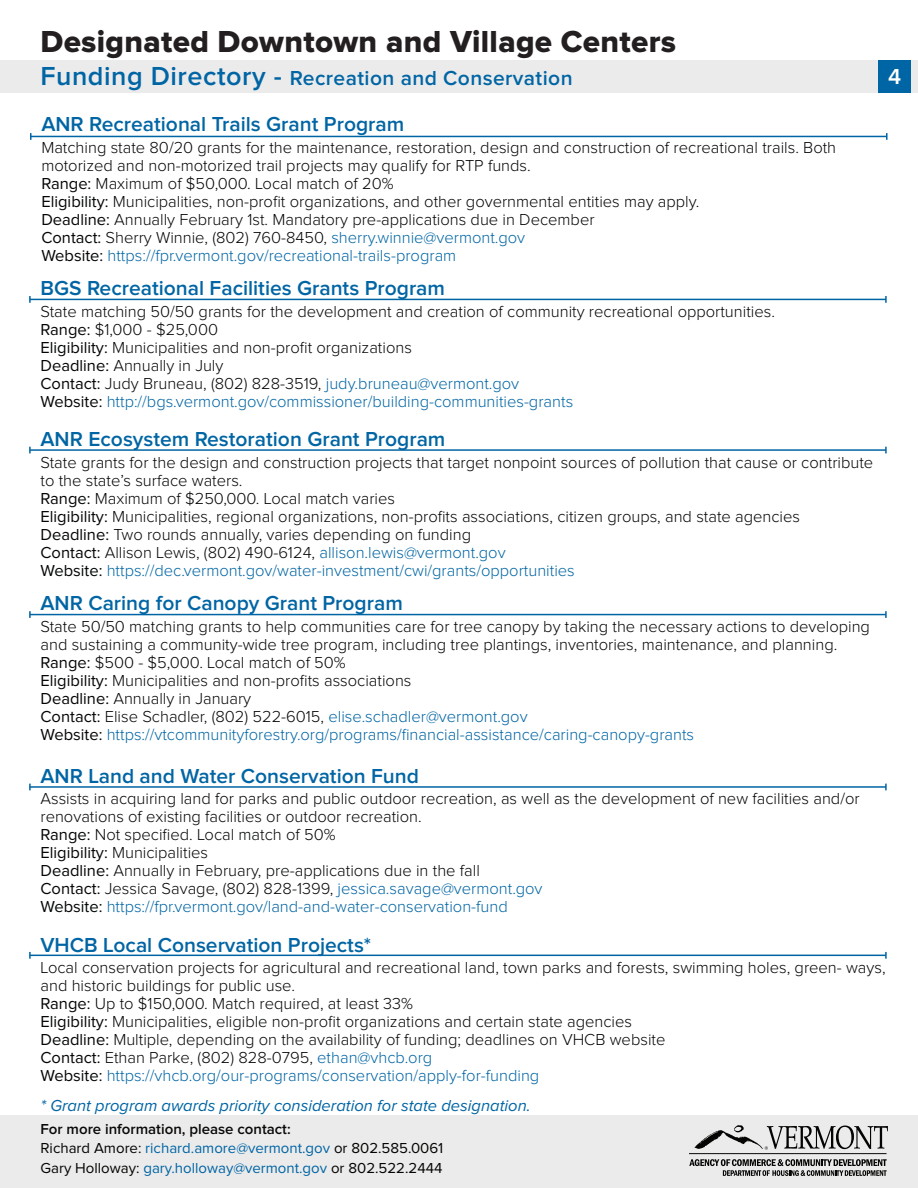
<style>
.page{position:relative;width:918px;height:1188px;background:#fff}
.page>*{position:absolute;margin:0;border:0;box-sizing:border-box;transform-origin:0 0}
.t1{font:31.5px "Proxima Nova Extrabld";letter-spacing:.01em;color:#231f20}
.t2{font:600 22.5px "Proxima Nova";color:#fff}
.Body_1{font:600 21px "Proxima Nova";color:#0065a4}
.Body_1-2{font:600 21px "Proxima Nova";letter-spacing:.02em;color:#0065a4}
.Main_Body{font:300 16.5px/18px "Proxima Nova";color:#040606}
.Main_Body-2{font:300 16.5px "Proxima Nova";color:#0065a4}
.Body_1-3{font:italic 16.5px "Proxima Nova";color:#0065a4}
.t3{font:15px "Proxima Nova";color:#040503}
.t4{font:600 15px "Proxima Nova";color:#070a07}
.s1{font-size:27px}
.s2{font-weight:400}
.s3{color:#0065a4}
.s4{font-weight:400;color:#040606}
</style>
<div class="page">
<div style="left:0;top:61px;width:918px;height:32px;background:#ecebeb"></div>
<div style="left:0;top:1116px;width:918px;height:72px;background:#ecebeb"></div>
<hr style="left:30px;top:449px;width:856px;height:2px;background:#0065a4">
<svg style="left:29px;top:447px;width:2px;height:6px"></svg>
<svg style="left:885px;top:447px;width:2px;height:6px"></svg>
<hr style="left:30px;top:299px;width:856px;height:1px;background:#0065a4">
<svg style="left:29px;top:296px;width:2px;height:7px"></svg>
<svg style="left:885px;top:296px;width:2px;height:7px"></svg>
<hr style="left:30px;top:614px;width:856px;height:1px;background:#0065a4">
<svg style="left:29px;top:611px;width:2px;height:7px"></svg>
<svg style="left:885px;top:611px;width:2px;height:7px"></svg>
<svg style="left:694px;top:1125px;width:194px;height:25px"></svg>
<hr style="left:689px;top:1153px;width:198px;height:1px;background:#040503">
<svg style="left:689px;top:1159px;width:198px;height:17px"></svg>
<hr style="left:31px;top:136px;width:856px;height:1px;background:#0065a4">
<svg style="left:30px;top:133px;width:2px;height:7px"></svg>
<svg style="left:886px;top:133px;width:2px;height:7px"></svg>
<hr style="left:30px;top:786px;width:856px;height:2px;background:#0065a4">
<svg style="left:29px;top:784px;width:2px;height:6px"></svg>
<svg style="left:885px;top:784px;width:2px;height:6px"></svg>
<hr style="left:30px;top:955px;width:856px;height:1px;background:#0065a4">
<svg style="left:29px;top:952px;width:2px;height:7px"></svg>
<svg style="left:885px;top:952px;width:2px;height:7px"></svg>
<div style="left:878px;top:61px;width:32px;height:32px;background:#0065a4"></div>
<p class="t1" style="left:40px;top:27px;width:637px">Designated Downtown and Village Centers</p>
<p class="Body_1-2" style="left:40px;top:68px;width:534px"><span class="s1">Funding Directory -</span> Recreation and Conservation</p>
<p class="Body_1" style="left:41px;top:114px;width:365px">ANR Recreational Trails Grant Program</p>
<p class="Main_Body" style="left:41px;top:139px;width:796px">Matching state 80/20 grants for the maintenance, restoration, design and construction of recreational trails. Both motorized and non-motorized trail projects may qualify for RTP funds.</p>
<p class="Main_Body" style="left:41px;top:175px;width:354px"><span class="s2">Range:</span> Maximum of $50,000. Local match of 20%</p>
<p class="Main_Body" style="left:41px;top:193px;width:659px"><span class="s2">Eligibility:</span> Municipalities, non-profit organizations, and other governmental entities may apply.</p>
<p class="Main_Body" style="left:41px;top:211px;width:555px"><span class="s2">Deadline:</span> Annually February 1st. Mandatory pre-applications due in December</p>
<p class="Main_Body" style="left:41px;top:229px;width:485px"><span class="s2">Contact:</span> Sherry Winnie, (802) 760-8450, <span class="s3">sherry.winnie@vermont.gov</span></p>
<p class="Main_Body-2" style="left:41px;top:247px;width:416px"><span class="s4">Website:</span> https://fpr.vermont.gov/recreational-trails-program</p>
<p class="Body_1" style="left:40px;top:279px;width:406px">BGS Recreational Facilities Grants Program</p>
<p class="Main_Body" style="left:40px;top:303px;width:736px">State matching 50/50 grants for the development and creation of community recreational opportunities.</p>
<p class="Main_Body" style="left:40px;top:321px;width:179px"><span class="s2">Range:</span> $1,000 - $25,000</p>
<p class="Main_Body" style="left:40px;top:339px;width:373px"><span class="s2">Eligibility:</span> Municipalities and non-profit organizations</p>
<p class="Main_Body" style="left:40px;top:357px;width:184px"><span class="s2">Deadline:</span> Annually in July</p>
<p class="Main_Body" style="left:40px;top:375px;width:480px"><span class="s2">Contact:</span> Judy Bruneau, (802) 828-3519, <span class="s3">judy.bruneau@vermont.gov</span></p>
<p class="Main_Body-2" style="left:40px;top:394px;width:534px"><span class="s4">Website:</span> http://bgs.vermont.gov/commissioner/building-communities-grants</p>
<p class="Body_1" style="left:40px;top:430px;width:406px">ANR Ecosystem Restoration Grant Program</p>
<p class="Main_Body" style="left:40px;top:454px;width:834px">State grants for the design and construction projects that target nonpoint sources of pollution that cause or contribute to the state’s surface waters.</p>
<p class="Main_Body" style="left:40px;top:490px;width:356px"><span class="s2">Range:</span> Maximum of $250,000. Local match varies</p>
<p class="Main_Body" style="left:40px;top:508px;width:761px"><span class="s2">Eligibility:</span> Municipalities, regional organizations, non-profits associations, citizen groups, and state agencies</p>
<p class="Main_Body" style="left:40px;top:526px;width:432px"><span class="s2">Deadline:</span> Two rounds annually, varies depending on funding</p>
<p class="Main_Body" style="left:40px;top:544px;width:467px"><span class="s2">Contact:</span> Allison Lewis, (802) 490-6124, <span class="s3">allison.lewis@vermont.gov</span></p>
<p class="Main_Body-2" style="left:40px;top:563px;width:536px"><span class="s4">Website:</span> https://dec.vermont.gov/water-investment/cwi/grants/opportunities</p>
<p class="Body_1" style="left:40px;top:594px;width:364px">ANR Caring for Canopy Grant Program</p>
<p class="Main_Body" style="left:40px;top:618px;width:831px">State 50/50 matching grants to help communities care for tree canopy by taking the necessary actions to developing and sustaining a community-wide tree program, including tree plantings, inventories, maintenance, and planning.</p>
<p class="Main_Body" style="left:40px;top:654px;width:307px"><span class="s2">Range:</span> $500 - $5,000. Local match of 50%</p>
<p class="Main_Body" style="left:40px;top:672px;width:373px"><span class="s2">Eligibility:</span> Municipalities and non-profits associations</p>
<p class="Main_Body" style="left:40px;top:690px;width:212px"><span class="s2">Deadline:</span> Annually in January</p>
<p class="Main_Body" style="left:40px;top:708px;width:489px"><span class="s2">Contact:</span> Elise Schadler, (802) 522-6015, <span class="s3">elise.schadler@vermont.gov</span></p>
<p class="Main_Body-2" style="left:40px;top:727px;width:655px"><span class="s4">Website:</span> https://vtcommunityforestry.org/programs/financial-assistance/caring-canopy-grants</p>
<p class="t2" style="left:888px;top:66px;width:15px">4</p>
<p class="Body_1" style="left:40px;top:766px;width:380px">ANR Land and Water Conservation Fund</p>
<p class="Main_Body" style="left:40px;top:791px;width:821px">Assists in acquiring land for parks and public outdoor recreation, as well as the development of new facilities and/or renovations of existing facilities or outdoor recreation.</p>
<p class="Main_Body" style="left:40px;top:827px;width:297px"><span class="s2">Range:</span> Not specified. Local match of 50%</p>
<p class="Main_Body" style="left:40px;top:845px;width:169px"><span class="s2">Eligibility:</span> Municipalities</p>
<p class="Main_Body" style="left:40px;top:863px;width:441px"><span class="s2">Deadline:</span> Annually in February, pre-applications due in the fall</p>
<p class="Main_Body" style="left:40px;top:881px;width:504px"><span class="s2">Contact:</span> Jessica Savage, (802) 828-1399, <span class="s3">jessica.savage@vermont.gov</span></p>
<p class="Main_Body-2" style="left:40px;top:899px;width:469px"><span class="s4">Website:</span> https://fpr.vermont.gov/land-and-water-conservation-fund</p>
<p class="Body_1" style="left:40px;top:935px;width:332px">VHCB Local Conservation Projects*</p>
<p class="Main_Body" style="left:40px;top:959px;width:847px">Local conservation projects for agricultural and recreational land, town parks and forests, swimming holes, green- ways, and historic buildings for public use.</p>
<p class="Main_Body" style="left:40px;top:995px;width:374px"><span class="s2">Range:</span> Up to $150,000. Match required, at least 33%</p>
<p class="Main_Body" style="left:40px;top:1013px;width:593px"><span class="s2">Eligibility:</span> Municipalities, eligible non-profit organizations and certain state agencies</p>
<p class="Main_Body" style="left:40px;top:1031px;width:626px"><span class="s2">Deadline:</span> Multiple, depending on the availability of funding; deadlines on VHCB website</p>
<p class="Main_Body" style="left:40px;top:1049px;width:393px"><span class="s2">Contact:</span> Ethan Parke, (802) 828-0795, <span class="s3">ethan@vhcb.org</span></p>
<p class="Main_Body-2" style="left:40px;top:1068px;width:500px"><span class="s4">Website:</span> https://vhcb.org/our-programs/conservation/apply-for-funding</p>
<p class="Body_1-3" style="left:40px;top:1098px;width:492px">* Grant program awards priority consideration for state designation.</p>
<p class="t4" style="left:40px;top:1122px;width:252px">For more information, please contact:</p>
<p class="t3" style="left:40px;top:1141px;width:404px">Richard Amore: <span class="s3">richard.amore@vermont.gov</span> or 802.585.0061</p>
<p class="t3" style="left:40px;top:1161px;width:404px">Gary Holloway: <span class="s3">gary.holloway@vermont.gov</span> or 802.522.2444</p>
</div>
